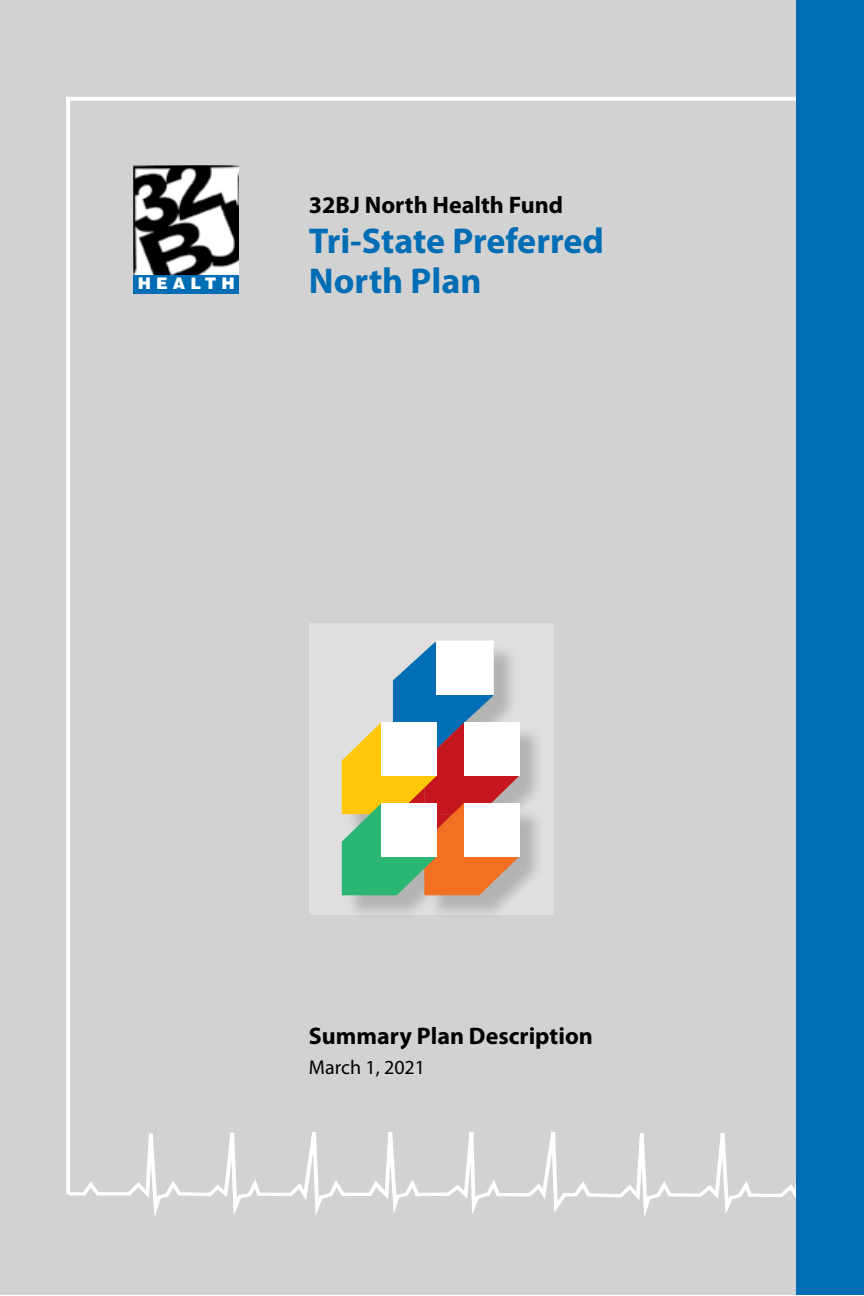
<style>
.page{position:relative;width:864px;height:1296px;background:#fff}
.page>*{position:absolute;margin:0;border:0;box-sizing:border-box;transform-origin:0 0}
.t1{font:700 36px/40px "Myriad Pro";color:#006db5}
.t2{font:700 24px "Myriad Pro";color:#000}
.t3{font:20px "Myriad Pro";color:#000}
.t4{font:900 16px "Helvetica";letter-spacing:.32em;color:#fff}
</style>
<div class="page">
<div style="left:0;top:0;width:823px;height:1294px;background:#d2d2d2"></div>
<svg style="left:70px;top:97px;width:726px;height:4px;background:#fbfbfb"></svg>
<div style="left:134px;top:274px;width:105px;height:20px;background:#006db5"></div>
<img style="left:134px;top:166px;width:105px;height:108px">
<hr style="left:66px;top:97px;width:4px;height:1097px;background:#fff">
<svg style="left:391px;top:1132px;width:405px;height:84px"></svg>
<svg style="left:66px;top:1132px;width:325px;height:84px"></svg>
<div style="left:309px;top:623px;width:245px;height:292px;background:#e0dfdf"></div>
<div style="left:345px;top:644px;width:199px;height:276px;background:#000;opacity:.2"></div>
<svg style="left:342px;top:642px;width:177px;height:253px"></svg>
<div style="left:382px;top:803px;width:55px;height:54px;background:#fff"></div>
<div style="left:796px;top:0;width:68px;height:1294px;background:#006db5"></div>
<p class="t4" style="left:138px;top:273px;width:99px">HEALTH</p>
<p class="t2" style="left:309px;top:192px;width:256px">32BJ North Health Fund</p>
<h1 class="t1" style="left:309px;top:222px;width:296px">Tri-State Preferred<br>North Plan</h1>
<p class="t2" style="left:309px;top:1022px;width:285px">Summary Plan Description</p>
<p class="t3" style="left:309px;top:1056px;width:118px">March 1, 2021</p>
</div>
